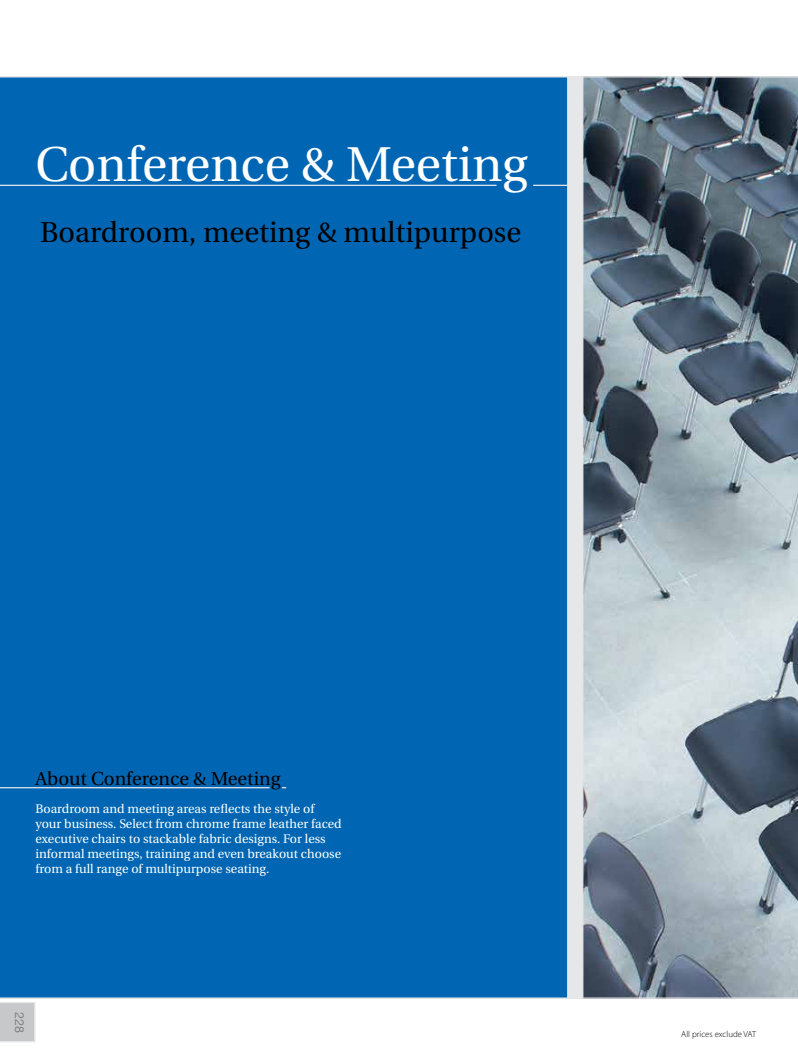
<style>
.page{position:relative;width:798px;height:1053px;background:#fff}
.page>*{position:absolute;margin:0;border:0;box-sizing:border-box;transform-origin:0 0}
.t1{font:48.75px "Utopia";color:#fff}
.t2{font:28.75px "Utopia";color:#000}
.t3{font:18.75px "Utopia";color:#000}
.t4{font:12.5px/15px "Utopia";color:#fff}
.t5{font:12.5px "Helvetica Neue";color:#808285}
.t6{font:300 8.75px "Myriad Pro";color:#000}
</style>
<div class="page">
<svg style="left:0;top:1002px;width:35px;height:40px"></svg>
<div style="left:0;top:76px;width:567px;height:922px;background:#0066b3"></div>
<svg style="left:583px;top:76px;width:214px;height:922px;background:#83919c"></svg>
<div style="left:567px;top:76px;width:16px;height:922px;background:#e6e7e8;border:1px solid #e6e7e8"></div>
<hr style="left:0;top:185px;width:496px;height:1px;background:#e6e7e8">
<hr style="left:0;top:787px;width:269px;height:1px;background:#e6e7e8">
<hr style="left:533px;top:185px;width:35px;height:1px;background:#e6e7e8">
<h1 class="t1" style="left:35px;top:137px;width:493px">Conference &amp; Meeting</h1>
<h2 class="t2" style="left:40px;top:216px;width:482px">Boardroom, meeting &amp; multipurpose</h2>
<h3 class="t3" style="left:35px;top:768px;width:246px">About Conference &amp; Meeting</h3>
<p class="t4" style="left:35px;top:801px;width:308px">Boardroom and meeting areas reflects the style of your business. Select from chrome frame leather faced executive chairs to stackable fabric designs. For less informal meetings, training and even breakout choose from a full range of multipurpose seating.</p>
<p class="t5" style="left:29px;top:1011px;width:22px;rotate:90deg">228</p>
<p class="t6" style="left:681px;top:1029px;width:76px">All prices exclude VAT</p>
</div>
